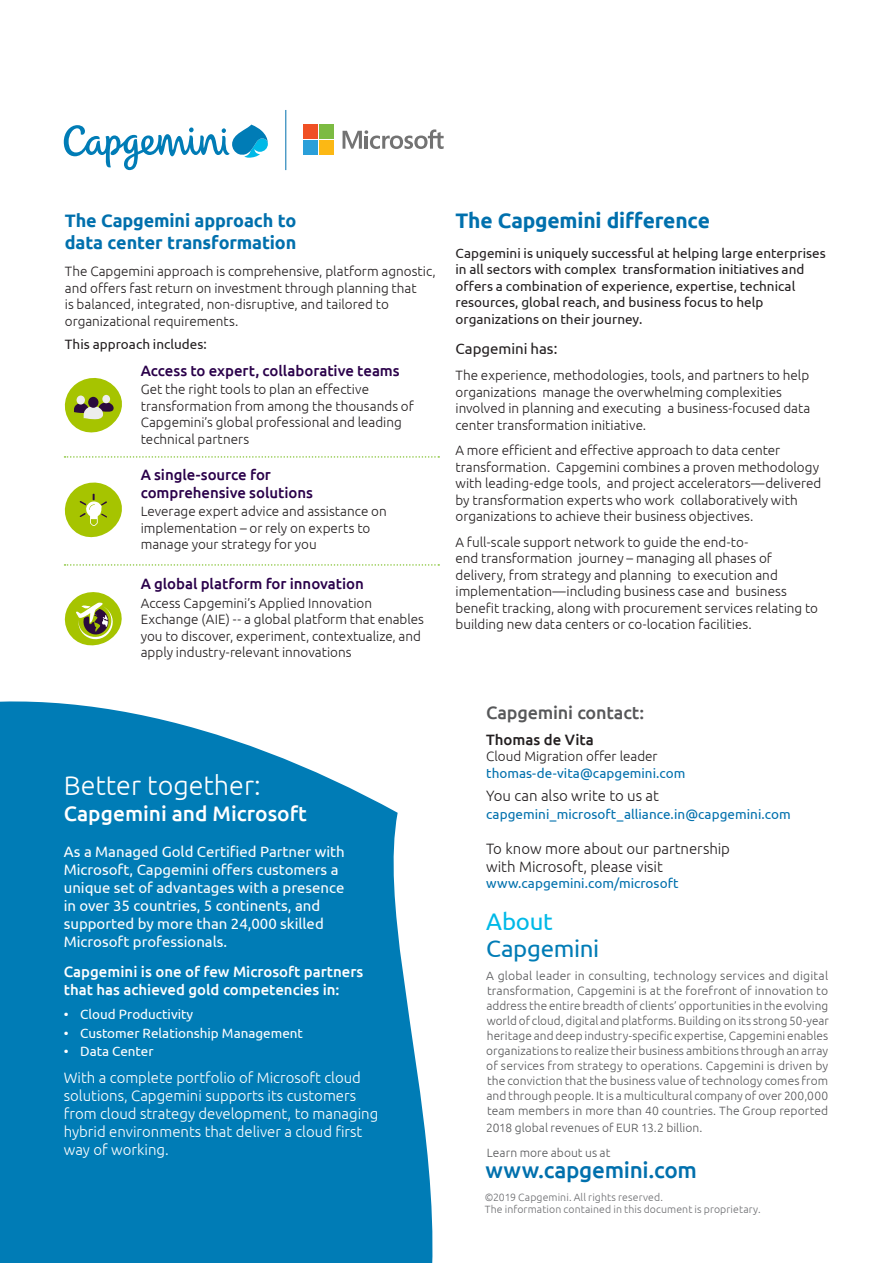
<style>
.page{position:relative;width:893px;height:1263px;background:#fff}
.page>*{position:absolute;margin:0;border:0;box-sizing:border-box;transform-origin:0 0}
.normal_text{font:300 27px "Ubuntu";color:#fff}
.cbe-title_k{font:24px "Ubuntu";letter-spacing:-.015em;color:#007cb6}
.cbe-title{font:24px "Ubuntu";letter-spacing:-.01em;color:#00b9e7}
.cbe-url_2{font:500 22.5px "Ubuntu";letter-spacing:-.015em;color:#0070ad}
.head1{font:700 21px "Ubuntu";letter-spacing:-.01em;color:#0070ad}
.normal_text-2{font:500 21px "Ubuntu";color:#fff}
.head1-2{font:700 18px/22.5px "Ubuntu";letter-spacing:-.01em;color:#0070ad}
.contact{font:500 18px "Ubuntu";letter-spacing:-.01em;color:#57585a}
.normal_text-3{font:15px/18px "Ubuntu";color:#fff}
.normal_text-4{font:300 15px/18px "Ubuntu";color:#fff}
.head2{font:500 15px/18px "Ubuntu";letter-spacing:-.005em;color:#2a004a}
.Contact-info_email{font:300 15px/18px "Ubuntu";letter-spacing:-.005em;color:#231f20}
.normal_text-5{font:500 15px/18px "Ubuntu";color:#fff}
.text{font:15px "Ubuntu";color:#231f20}
.contact-head{font:500 15px "Ubuntu";color:#231f20}
.text-2{font:300 13.5px/16.5px "Ubuntu";color:#231f20}
.text-3{font:13.5px/16.5px "Ubuntu";letter-spacing:.005em;color:#231f20}
.Contact-info_email-2{font:13.5px "Ubuntu";letter-spacing:.005em;color:#0070ad}
.t1{font:13.5px "Ubuntu";color:#fff}
.contact-head-2{font:13.5px/16.5px "Ubuntu";letter-spacing:.005em;color:#0070ad}
.cbe-text{font:300 12px/15px "Ubuntu";letter-spacing:.005em;color:#57585a;text-align:justify}
.cbe-url{font:300 12px "Ubuntu";letter-spacing:.005em;color:#57585a}
.text-4{font:300 10.5px/12px "Ubuntu";letter-spacing:.01em;color:#6c6d70}
.s1{font-weight:300;color:#231f20}
</style>
<div class="page">
<svg style="left:64px;top:125px;width:204px;height:45px"></svg>
<svg style="left:343px;top:129px;width:101px;height:20px"></svg>
<div style="left:304px;top:125px;width:14px;height:14px;background:#f05024"></div>
<div style="left:319px;top:125px;width:15px;height:14px;background:#7cbb42"></div>
<div style="left:304px;top:140px;width:14px;height:15px;background:#2a9fd9"></div>
<div style="left:319px;top:140px;width:15px;height:15px;background:#fcb814"></div>
<hr style="left:285px;top:110px;width:1px;height:60px;background:#0070ad">
<svg style="left:65px;top:456px;width:374px;height:2px"></svg>
<svg style="left:65px;top:564px;width:374px;height:2px"></svg>
<svg style="left:64px;top:378px;width:58px;height:55px"></svg>
<div style="left:88px;top:397px;width:10px;height:11px;background:#2b0a3d;border-radius:50%"></div>
<svg style="left:64px;top:482px;width:58px;height:56px"></svg>
<svg style="left:64px;top:592px;width:58px;height:54px"></svg>
<svg style="left:0;top:701px;width:433px;height:562px;background:#1d8bbe"></svg>
<p class="head1-2" style="left:65px;top:209px;width:233px">The Capgemini approach to data center transformation</p>
<p class="text-2" style="left:65px;top:263px;width:372px">The Capgemini approach is comprehensive, platform agnostic, and offers fast return on investment through planning that<br>is balanced, integrated, non-disruptive, and tailored to organizational requirements.</p>
<p class="text-3" style="left:65px;top:335px;width:144px">This approach includes:</p>
<p class="head2" style="left:141px;top:361px;width:261px">Access to expert, collaborative teams</p>
<p class="text-2" style="left:141px;top:381px;width:275px">Get the right tools to plan an effective transformation from among the thousands of Capgemini’s global professional and leading technical partners</p>
<p class="head2" style="left:141px;top:465px;width:174px">A single-source for comprehensive solutions</p>
<p class="text-2" style="left:141px;top:503px;width:248px">Leverage expert advice and assistance on implementation – or rely on experts to manage your strategy for you</p>
<p class="head2" style="left:141px;top:574px;width:225px">A global platform for innovation</p>
<p class="text-2" style="left:141px;top:594px;width:285px">Access Capgemini’s Applied Innovation Exchange (AIE) -- a global platform that enables you to discover, experiment, contextualize, and apply industry-relevant innovations</p>
<p class="normal_text" style="left:64px;top:769px;width:198px">Better together:</p>
<p class="normal_text-2" style="left:64px;top:801px;width:245px">Capgemini and Microsoft</p>
<p class="normal_text-3" style="left:64px;top:842px;width:282px">As a Managed Gold Certified Partner with Microsoft, Capgemini offers customers a unique set of advantages with a presence in over 35 countries, 5 continents, and supported by more than 24,000 skilled Microsoft professionals.</p>
<p class="normal_text-5" style="left:64px;top:962px;width:301px">Capgemini is one of few Microsoft partners that has achieved gold competencies in:</p>
<p class="t1" style="left:64px;top:1006px;width:131px">• Cloud Productivity</p>
<p class="t1" style="left:64px;top:1025px;width:241px">• Customer Relationship Management</p>
<p class="t1" style="left:64px;top:1043px;width:91px">• Data Center</p>
<p class="normal_text-4" style="left:64px;top:1068px;width:316px">With a complete portfolio of Microsoft cloud solutions, Capgemini supports its customers from cloud strategy development, to managing hybrid environments that deliver a cloud first way of working.</p>
<p class="head1" style="left:455px;top:208px;width:256px">The Capgemini difference</p>
<p class="text-3" style="left:455px;top:244px;width:372px">Capgemini is uniquely successful at helping large enterprises in all sectors with complex transformation initiatives and offers a combination of experience, expertise, technical resources, global reach, and business focus to help organizations on their journey.</p>
<p class="text" style="left:455px;top:340px;width:103px">Capgemini has:</p>
<p class="text-2" style="left:455px;top:367px;width:356px">The experience, methodologies, tools, and partners to help organizations manage the overwhelming complexities involved in planning and executing a business-focused data center transformation initiative.</p>
<p class="text-2" style="left:455px;top:442px;width:367px">A more efficient and effective approach to data center transformation. Capgemini combines a proven methodology with leading-edge tools, and project accelerators—delivered by transformation experts who work collaboratively with organizations to achieve their business objectives.</p>
<p class="text-2" style="left:455px;top:533px;width:364px">A full-scale support network to guide the end-to-<br>end transformation journey – managing all phases of delivery, from strategy and planning to execution and implementation—including business case and business benefit tracking, along with procurement services relating to building new data centers or co-location facilities.</p>
<p class="contact" style="left:486px;top:702px;width:159px">Capgemini contact:</p>
<p class="contact-head" style="left:486px;top:730px;width:109px">Thomas de Vita</p>
<p class="contact-head-2" style="left:486px;top:748px;width:201px"><span class="s1">Cloud Migration offer leader </span>thomas-de-vita@capgemini.com</p>
<p class="Contact-info_email" style="left:486px;top:786px;width:174px">You can also write to us at</p>
<p class="Contact-info_email-2" style="left:486px;top:806px;width:306px">capgemini_microsoft_alliance.in@capgemini.com</p>
<p class="Contact-info_email" style="left:486px;top:839px;width:245px">To know more about our partnership with Microsoft, please visit</p>
<p class="Contact-info_email-2" style="left:486px;top:875px;width:194px">www.capgemini.com/microsoft</p>
<p class="cbe-title" style="left:486px;top:906px;width:68px">About</p>
<p class="cbe-title_k" style="left:486px;top:933px;width:115px">Capgemini</p>
<p class="cbe-text" style="left:486px;top:968px;width:344px">A global leader in consulting, technology services and digital transformation, Capgemini is at the forefront of innovation to address the entire breadth of clients’ opportunities in the evolving world of cloud, digital and platforms. Building on its strong 50-year heritage and deep industry-specific expertise, Capgemini enables organizations to realize their business ambitions through an array of services from strategy to operations. Capgemini is driven by the conviction that the business value of technology comes from and through people. It is a multicultural company of over 200,000 team members in more than 40 countries. The Group reported</p>
<p class="cbe-text" style="left:486px;top:1119px;width:218px">2018 global revenues of EUR 13.2 billion.</p>
<p class="cbe-url" style="left:487px;top:1145px;width:125px">Learn more about us at</p>
<p class="cbe-url_2" style="left:485px;top:1155px;width:213px">www.capgemini.com</p>
<p class="text-4" style="left:485px;top:1191px;width:277px">©2019 Capgemini. All rights reserved.<br>The information contained in this document is proprietary.</p>
</div>
